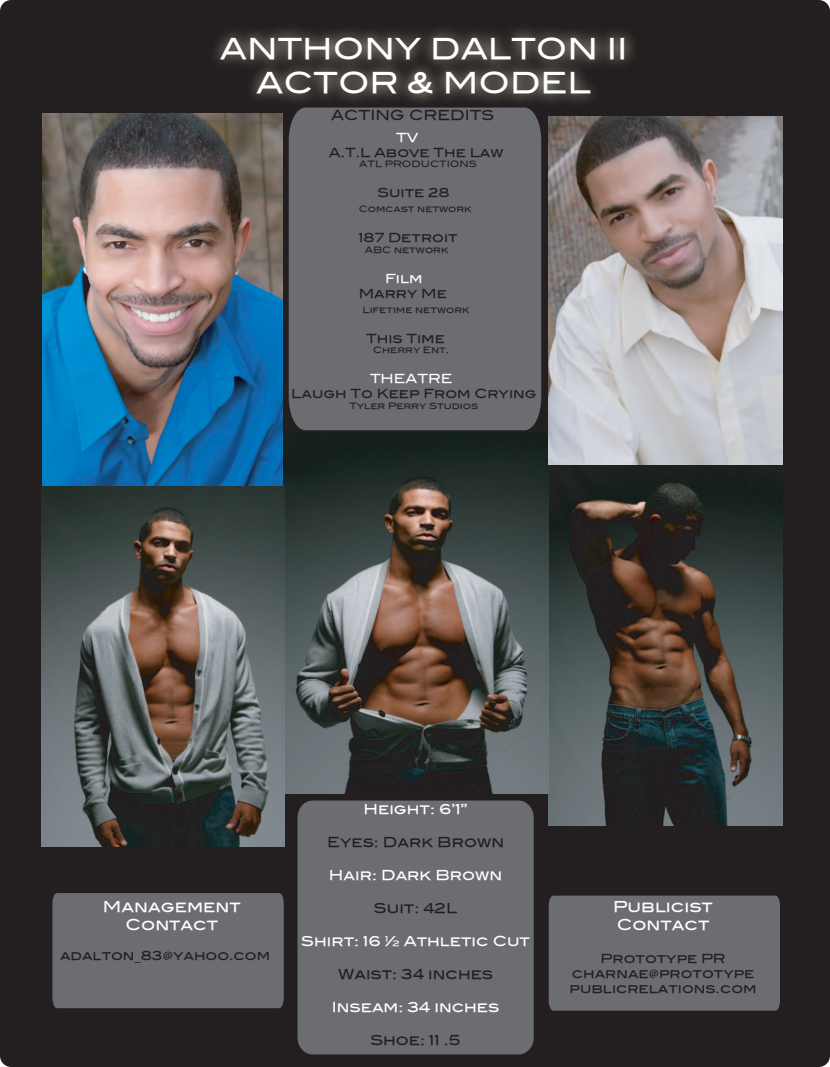
<style>
.page{position:relative;width:830px;height:1067px;background:#fff}
.page>*{position:absolute;margin:0;border:0;box-sizing:border-box;transform-origin:0 0}
.t1{font:28.75px/34.5px "Blair Md ITCTT Medium";color:#fff;text-align:center}
.t2{font:15px/18px "Blair Md ITCTT Medium";color:#fff;text-align:center}
.t3{font:13.75px "Blair Md ITCTT Medium";color:#fff}
.t4{font:13.75px "Blair Md ITCTT Medium";color:#231f20}
.t5{font:12.5px/15px "Blair Md ITCTT Medium";color:#231f20;text-align:center}
.t6{font:12.5px "Blair Md ITCTT Medium";color:#fff}
.t7{font:8.75px "Blair Md ITCTT Medium";color:#231f20}
</style>
<div class="page">
<div style="left:0;top:0;width:830px;height:1066px;background:#231f20"></div>
<img style="left:549px;top:116px;width:234px;height:709px">
<img style="left:284px;top:432px;width:264px;height:361px">
<img style="left:41px;top:485px;width:243px;height:361px">
<img style="left:132px;top:15px;width:583px;height:154px">
<img style="left:42px;top:114px;width:240px;height:371px">
<div style="left:289px;top:108px;width:252px;height:322px;background:#6c6d70"></div>
<div style="left:298px;top:800px;width:236px;height:254px;background:#6c6d70"></div>
<div style="left:52px;top:892px;width:232px;height:116px;background:#6c6d70"></div>
<div style="left:549px;top:895px;width:231px;height:115px;background:#6c6d70"></div>
<h1 class="t1" style="left:220px;top:28px;width:409px">ANTHONY DALTON II<br>ACTOR &amp; MODEL</h1>
<p class="t4" style="left:331px;top:104px;width:165px">ACTING CREDITS</p>
<p class="t6" style="left:396px;top:127px;width:24px">TV</p>
<p class="t5" style="left:329px;top:143px;width:176px">A.T.L Above The Law</p>
<p class="t7" style="left:359px;top:157px;width:119px">ATL PRODUCTIONS</p>
<p class="t5" style="left:378px;top:184px;width:74px">Suite 28</p>
<p class="t7" style="left:359px;top:202px;width:115px">Comcast network</p>
<p class="t5" style="left:359px;top:229px;width:100px">187 Detroit</p>
<p class="t7" style="left:365px;top:242px;width:85px">ABC network</p>
<p class="t6" style="left:385px;top:268px;width:39px">Film</p>
<p class="t5" style="left:359px;top:284px;width:90px">Marry Me</p>
<p class="t7" style="left:362px;top:302px;width:109px">Lifetime network</p>
<p class="t5" style="left:366px;top:329px;width:80px">This Time</p>
<p class="t7" style="left:373px;top:343px;width:77px">Cherry Ent.</p>
<p class="t6" style="left:370px;top:368px;width:84px">THEATRE</p>
<p class="t5" style="left:291px;top:385px;width:247px">Laugh To Keep From Crying</p>
<p class="t7" style="left:349px;top:398px;width:130px">Tyler Perry Studios</p>
<p class="t2" style="left:103px;top:896px;width:139px">Management<br>Contact</p>
<p class="t5" style="left:60px;top:946px;width:212px">adalton_83@yahoo.com</p>
<p class="t3" style="left:364px;top:797px;width:106px">Height: 6’1”</p>
<p class="t4" style="left:327px;top:830px;width:178px">Eyes: Dark Brown</p>
<p class="t3" style="left:329px;top:863px;width:175px">Hair: Dark Brown</p>
<p class="t4" style="left:374px;top:896px;width:85px">Suit: 42L</p>
<p class="t3" style="left:301px;top:929px;width:230px">Shirt: 16 ½ Athletic Cut</p>
<p class="t4" style="left:338px;top:962px;width:157px">Waist: 34 inches</p>
<p class="t3" style="left:332px;top:995px;width:169px">Inseam: 34 inches</p>
<p class="t4" style="left:370px;top:1028px;width:92px">Shoe: 11 .5</p>
<p class="t2" style="left:613px;top:896px;width:101px;text-align:left">Publicist<br>Contact</p>
<p class="t5" style="left:570px;top:949px;width:188px">Prototype PR charnae@prototype publicrelations.com</p>
</div>
